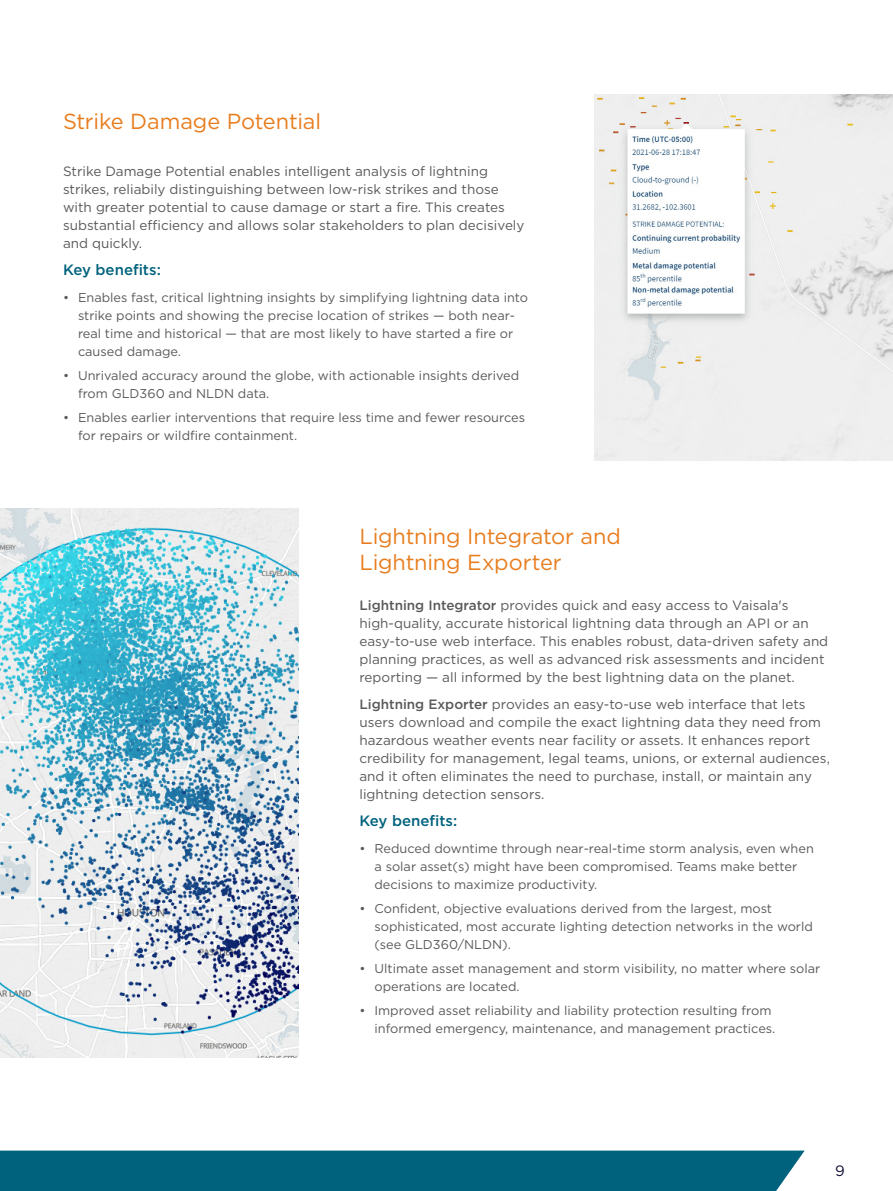
<style>
.page{position:relative;width:893px;height:1191px;background:#fff}
.page>*{position:absolute;margin:0;border:0;box-sizing:border-box;transform-origin:0 0}
.t1{font:21.75px/26.1px "Gotham";letter-spacing:-.005em;color:#e87d1e}
.t2{font:500 15px "Gotham";color:#00627d}
.t3{font:15px "Gotham";color:#14133b}
.t4{font:13.5px/18px "Gotham";color:#58595b}
.t5{font:12.75px/18px "Gotham";color:#58595b}
.s1{font-weight:500}
</style>
<div class="page">
<img style="left:594px;top:95px;width:299px;height:365px">
<img style="left:0;top:509px;width:299px;height:548px">
<div style="left:0;top:1150px;width:805px;height:41px;background:#00627d"></div>
<h1 class="t1" style="left:63px;top:108px;width:260px">Strike Damage Potential</h1>
<p class="t4" style="left:63px;top:162px;width:463px">Strike Damage Potential enables intelligent analysis of lightning strikes, reliabily distinguishing between low-risk strikes and those with greater potential to cause damage or start a fire. This creates substantial efficiency and allows solar stakeholders to plan decisively and quickly.</p>
<p class="t2" style="left:63px;top:260px;width:99px">Key benefits:</p>
<p class="t5" style="left:78px;top:288px;width:452px;text-indent:-15px">• Enables fast, critical lightning insights by simplifying lightning data into strike points and showing the precise location of strikes — both near&shy;real time and historical — that are most likely to have started a fire or caused damage.</p>
<p class="t5" style="left:78px;top:366px;width:443px;text-indent:-15px">• Unrivaled accuracy around the globe, with actionable insights derived from GLD360 and NLDN data.</p>
<p class="t5" style="left:78px;top:408px;width:449px;text-indent:-15px">• Enables earlier interventions that require less time and fewer resources for repairs or wildfire containment.</p>
<h1 class="t1" style="left:359px;top:523px;width:263px">Lightning Integrator and<br>Lightning Exporter</h1>
<p class="t4" style="left:359px;top:595px;width:470px"><span class="s1">Lightning Integrator</span> provides quick and easy access to Vaisala's high-quality, accurate historical lightning data through an API or an easy-to-use web interface. This enables robust, data-driven safety and planning practices, as well as advanced risk assessments and incident reporting — all informed by the best lightning data on the planet.</p>
<p class="t4" style="left:359px;top:694px;width:472px"><span class="s1">Lightning Exporter</span> provides an easy-to-use web interface that lets users download and compile the exact lightning data they need from hazardous weather events near facility or assets. It enhances report credibility for management, legal teams, unions, or external audiences, and it often eliminates the need to purchase, install, or maintain any lightning detection sensors.</p>
<p class="t2" style="left:359px;top:810px;width:99px">Key benefits:</p>
<p class="t5" style="left:374px;top:839px;width:441px;text-indent:-15px">• Reduced downtime through near-real-time storm analysis, even when a solar asset(s) might have been compromised. Teams make better decisions to maximize productivity.</p>
<p class="t5" style="left:374px;top:899px;width:440px;text-indent:-15px">• Confident, objective evaluations derived from the largest, most sophisticated, most accurate lighting detection networks in the world (see GLD360/NLDN).</p>
<p class="t5" style="left:374px;top:959px;width:447px;text-indent:-15px">• Ultimate asset management and storm visibility, no matter where solar operations are located.</p>
<p class="t5" style="left:374px;top:1001px;width:402px;text-indent:-15px">• Improved asset reliability and liability protection resulting from informed emergency, maintenance, and management practices.</p>
<p class="t3" style="left:835px;top:1161px;width:11px">9</p>
</div>
